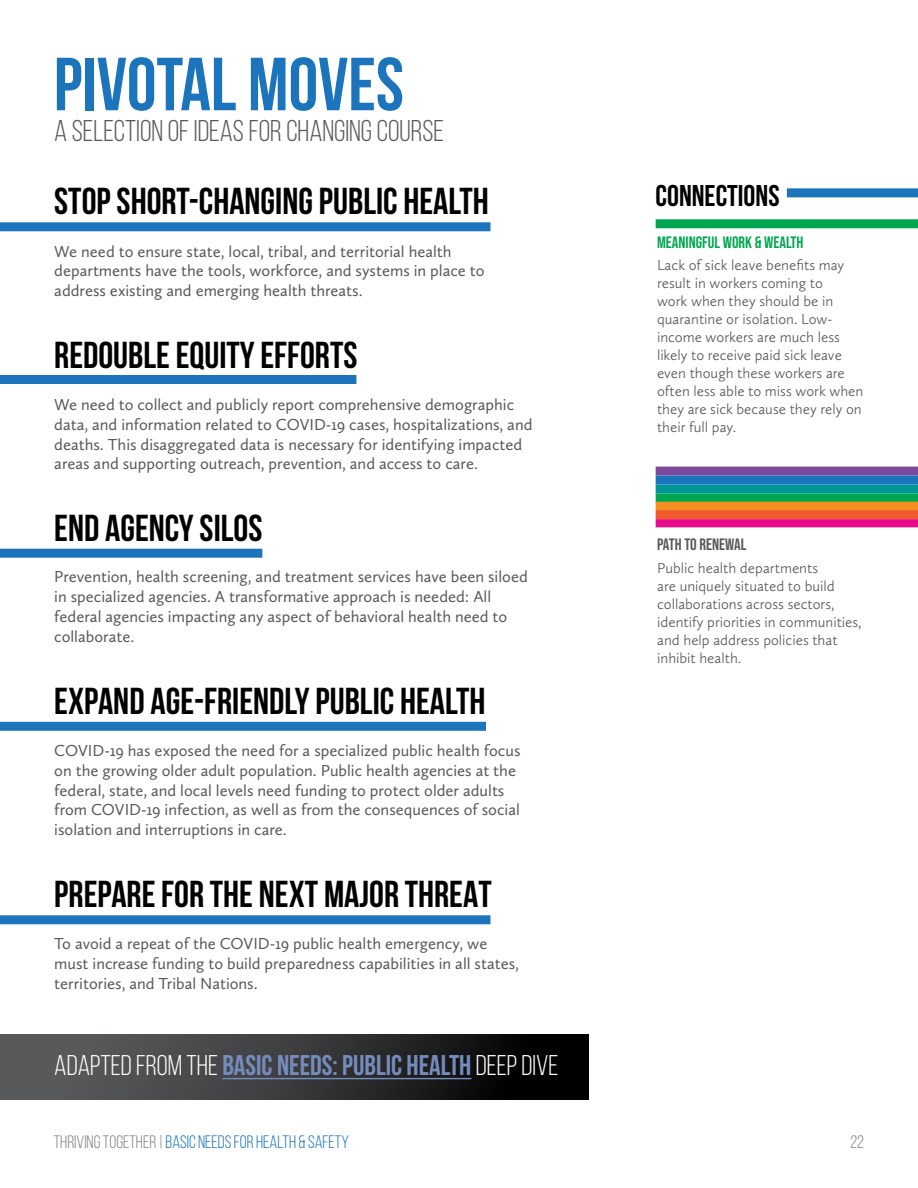
<style>
.page{position:relative;width:918px;height:1188px;background:#fff}
.page>*{position:absolute;margin:0;border:0;box-sizing:border-box;transform-origin:0 0}
.t1{font:700 75px "Bebas Neue";color:#1c75bc}
.t2{font:700 37.5px "Bebas Neue";color:#000}
.t3{font:30px "Bebas Neue";color:#58595b}
.t4{font:700 30px "Bebas Neue";color:#000}
.t5{font:700 28.5px "Bebas Neue";color:#748cbd}
.t6{font:18px "Bebas Neue";color:#1c75bc}
.t7{font:18px "Bebas Neue";color:#808285}
.t8{font:16.5px/19.8px "Calluna Sans";color:#58595b}
.t9{font:16.5px "Bebas Neue";color:#00a750}
.t10{font:16.5px "Bebas Neue";color:#58595b}
.t11{font:300 15px/18px "Calluna Sans";color:#58595b}
.s1{font-weight:400;color:#fff}
.s2{color:#808285}
</style>
<div class="page">
<div style="left:656px;top:219px;width:262px;height:9px;background:#00a750"></div>
<div style="left:656px;top:467px;width:262px;height:9px;background:#7b4a9e"></div>
<div style="left:656px;top:519px;width:262px;height:8px;background:#e90b8d"></div>
<div style="left:656px;top:485px;width:262px;height:9px;background:#009796"></div>
<div style="left:656px;top:494px;width:262px;height:9px;background:#00a750"></div>
<div style="left:656px;top:502px;width:262px;height:9px;background:#f79022"></div>
<div style="left:656px;top:510px;width:262px;height:9px;background:#f15a2a"></div>
<div style="left:656px;top:476px;width:262px;height:9px;background:#1c75bc"></div>
<div style="left:0;top:222px;width:490px;height:9px;background:#1c75bc"></div>
<div style="left:0;top:375px;width:356px;height:9px;background:#1c75bc"></div>
<div style="left:0;top:549px;width:262px;height:9px;background:#1c75bc"></div>
<div style="left:0;top:722px;width:486px;height:9px;background:#1c75bc"></div>
<div style="left:0;top:915px;width:490px;height:9px;background:#1c75bc"></div>
<div style="left:787px;top:188px;width:131px;height:9px;background:#1c75bc"></div>
<div style="left:0;top:1034px;width:589px;height:66px;background:linear-gradient(to right,#68686b,#000)"></div>
<hr style="left:222px;top:1078px;width:249px;height:1px;background:#748cbd">
<h1 class="t1" style="left:54px;top:43px;width:352px">PIVOTAL MOVES</h1>
<h3 class="t3" style="left:54px;top:114px;width:392px">A SELECTION OF IDEAS FOR CHANGING COURSE</h3>
<h2 class="t2" style="left:54px;top:181px;width:436px">STOP SHORT-CHANGING PUBLIC HEALTH</h2>
<p class="t8" style="left:54px;top:241px;width:432px">We need to ensure state, local, tribal, and territorial health departments have the tools, workforce, and systems in place to address existing and emerging health threats.</p>
<h2 class="t2" style="left:54px;top:334px;width:305px">REDOUBLE EQUITY EFFORTS</h2>
<p class="t8" style="left:54px;top:394px;width:480px">We need to collect and publicly report comprehensive demographic data, and information related to COVID-19 cases, hospitalizations, and deaths. This disaggregated data is necessary for identifying impacted areas and supporting outreach, prevention, and access to care.</p>
<h2 class="t2" style="left:54px;top:508px;width:210px">END AGENCY SILOS</h2>
<p class="t8" style="left:54px;top:567px;width:475px">Prevention, health screening, and treatment services have been siloed in specialized agencies. A transformative approach is needed: All federal agencies impacting any aspect of behavioral health need to collaborate.</p>
<h2 class="t2" style="left:54px;top:680px;width:433px">EXPAND AGE-FRIENDLY PUBLIC HEALTH</h2>
<p class="t8" style="left:54px;top:740px;width:468px">COVID-19 has exposed the need for a specialized public health focus on the growing older adult population. Public health agencies at the federal, state, and local levels need funding to protect older adults from COVID-19 infection, as well as from the consequences of social isolation and interruptions in care.</p>
<h2 class="t2" style="left:54px;top:873px;width:439px">PREPARE FOR THE NEXT MAJOR THREAT</h2>
<p class="t8" style="left:54px;top:934px;width:466px">To avoid a repeat of the COVID-19 public health emergency, we must increase funding to build preparedness capabilities in all states, territories, and Tribal Nations.</p>
<h3 class="t5" style="left:54px;top:1050px;width:506px"><span class="s1">ADAPTED FROM THE</span> BASIC NEEDS: PUBLIC HEALTH <span class="s1">DEEP DIVE</span></h3>
<h3 class="t4" style="left:656px;top:179px;width:125px">CONNECTIONS</h3>
<p class="t9" style="left:657px;top:233px;width:148px">MEANINGFUL WORK &amp; WEALTH</p>
<p class="t11" style="left:657px;top:256px;width:208px">Lack of sick leave benefits may result in workers coming to<br>work when they should be in quarantine or isolation. Low&shy;income workers are much less likely to receive paid sick leave even though these workers are often less able to miss work when they are sick because they rely on their full pay.</p>
<p class="t10" style="left:657px;top:535px;width:91px">PATH TO RENEWAL</p>
<p class="t11" style="left:657px;top:558px;width:206px">Public health departments<br>are uniquely situated to build collaborations across sectors, identify priorities in communities, and help address policies that inhibit health.</p>
<p class="t6" style="left:54px;top:1132px;width:297px"><span class="s2">THRIVING TOGETHER |</span>BASIC NEEDS FOR HEALTH &amp; SAFETY</p>
<p class="t7" style="left:850px;top:1132px;width:15px">22</p>
</div>
